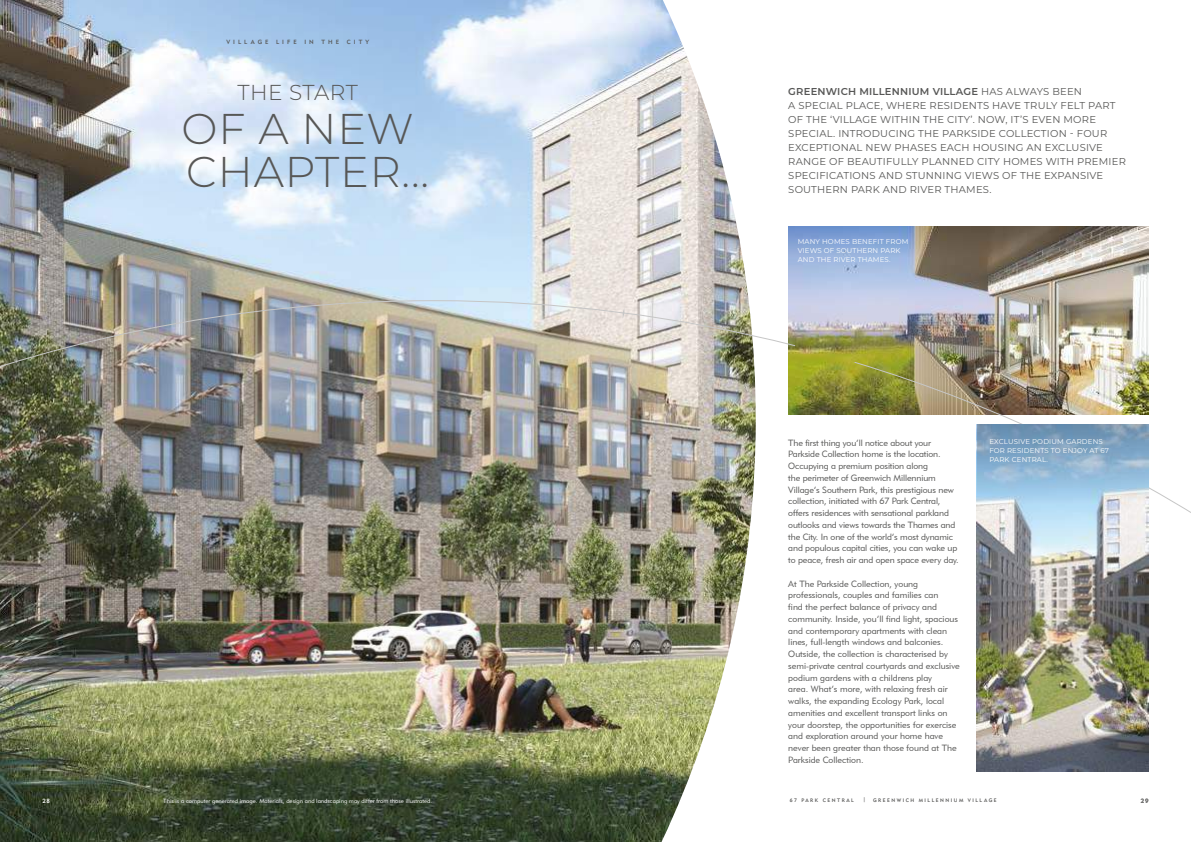
<style>
.page{position:relative;width:1191px;height:842px;background:#fff}
.page>*{position:absolute;margin:0;border:0;box-sizing:border-box;transform-origin:0 0}
.t1{font:300 43px/43.1px "Montserrat";letter-spacing:.02em;color:#575756}
.t2{font:300 21.6px "Montserrat";letter-spacing:.015em;color:#575756}
.t3{font:10px/14px "Montserrat";letter-spacing:.02em;color:#575756}
.t4{font:9px/11.8px "Geometric 415 BT Lite A";color:#575756}
.t5{font:7px/9px "Montserrat";letter-spacing:.02em;color:#fff}
.t6{font:6px "Geometric 415 BT Lite A";color:#fff}
.t7{font:6px "Geometric 415 BT Medium A";letter-spacing:.5em;color:#575756}
.t8{font:6px "Geometric 415 BT Medium A";color:#fff}
.t9{font:5px "Geometric 415 BT Medium A";letter-spacing:.3em;color:#575756}
.s1{font-weight:600}
</style>
<div class="page">
<img style="left:788px;top:227px;width:360px;height:73px">
<img style="left:0;top:0;width:749px;height:300px">
<img style="left:0;top:300px;width:1191px;height:542px">
<svg style="left:622px;top:308px;width:2px;height:11px"></svg>
<img style="left:977px;top:553px;width:171px;height:218px">
<svg style="left:977px;top:424px;width:171px;height:129px;background:#a6c0d5"></svg>
<p class="t7" style="left:226px;top:38px;width:43px">VILLAGE</p>
<p class="t7" style="left:276px;top:38px;width:22px">LIFE</p>
<p class="t7" style="left:304px;top:38px;width:11px">I N</p>
<p class="t7" style="left:322px;top:38px;width:19px">THE</p>
<p class="t7" style="left:347px;top:38px;width:24px">CITY</p>
<h2 class="t2" style="left:238px;top:78px;width:122px">THE START</h2>
<h1 class="t1" style="left:182px;top:105px;width:249px">OF A NEW<br>CHAPTER...</h1>
<p class="t8" style="left:43px;top:797px;width:9px">28</p>
<p class="t6" style="left:163px;top:797px;width:270px">This is a computer generated image. Materials, design and landscaping may differ from those illustrated.</p>
<p class="t3" style="left:788px;top:84px;width:339px"><span class="s1">GREENWICH MILLENNIUM VILLAGE</span> HAS ALWAYS BEEN<br>A SPECIAL PLACE, WHERE RESIDENTS HAVE TRULY FELT PART OF THE ‘VILLAGE WITHIN THE CITY’. NOW, IT’S EVEN MORE SPECIAL. INTRODUCING THE PARKSIDE COLLECTION - FOUR EXCEPTIONAL NEW PHASES EACH HOUSING AN EXCLUSIVE RANGE OF BEAUTIFULLY PLANNED CITY HOMES WITH PREMIER SPECIFICATIONS AND STUNNING VIEWS OF THE EXPANSIVE SOUTHERN PARK AND RIVER THAMES.</p>
<p class="t5" style="left:797px;top:237px;width:112px">MANY HOMES BENEFIT FROM<br>VIEWS OF SOUTHERN PARK<br>AND THE RIVER THAMES.</p>
<p class="t4" style="left:788px;top:436px;width:172px">The first thing you’ll notice about your Parkside Collection home is the location.<br>Occupying a premium position along<br>the perimeter of Greenwich Millennium Village’s Southern Park, this prestigious new collection, initiated with 67 Park Central, offers residences with sensational parkland outlooks and views towards the Thames and the City. In one of the world’s most dynamic and populous capital cities, you can wake up to peace, fresh air and open space every day.</p>
<p class="t4" style="left:788px;top:577px;width:173px">At The Parkside Collection, young professionals, couples and families can<br>find the perfect balance of privacy and community. Inside, you’ll find light, spacious and contemporary apartments with clean lines, full-length windows and balconies.<br>Outside, the collection is characterised by semi-private central courtyards and exclusive podium gardens with a childrens play<br>area. What’s more, with relaxing fresh air walks, the expanding Ecology Park, local amenities and excellent transport links on your doorstep, the opportunities for exercise and exploration around your home have never been greater than those found at The Parkside Collection.</p>
<p class="t5" style="left:989px;top:437px;width:121px">EXCLUSIVE PODIUM GARDENS<br>FOR RESIDENTS TO ENJOY AT 67<br>PARK CENTRAL.</p>
<p class="t9" style="left:789px;top:797px;width:66px">67 PARK CENTRAL</p>
<p class="t9" style="left:863px;top:796px;width:4px">|</p>
<p class="t9" style="left:873px;top:797px;width:125px">GREENWICH MILLENNIUM VILLAGE</p>
<p class="t7" style="left:1141px;top:797px;width:9px">29</p>
</div>
